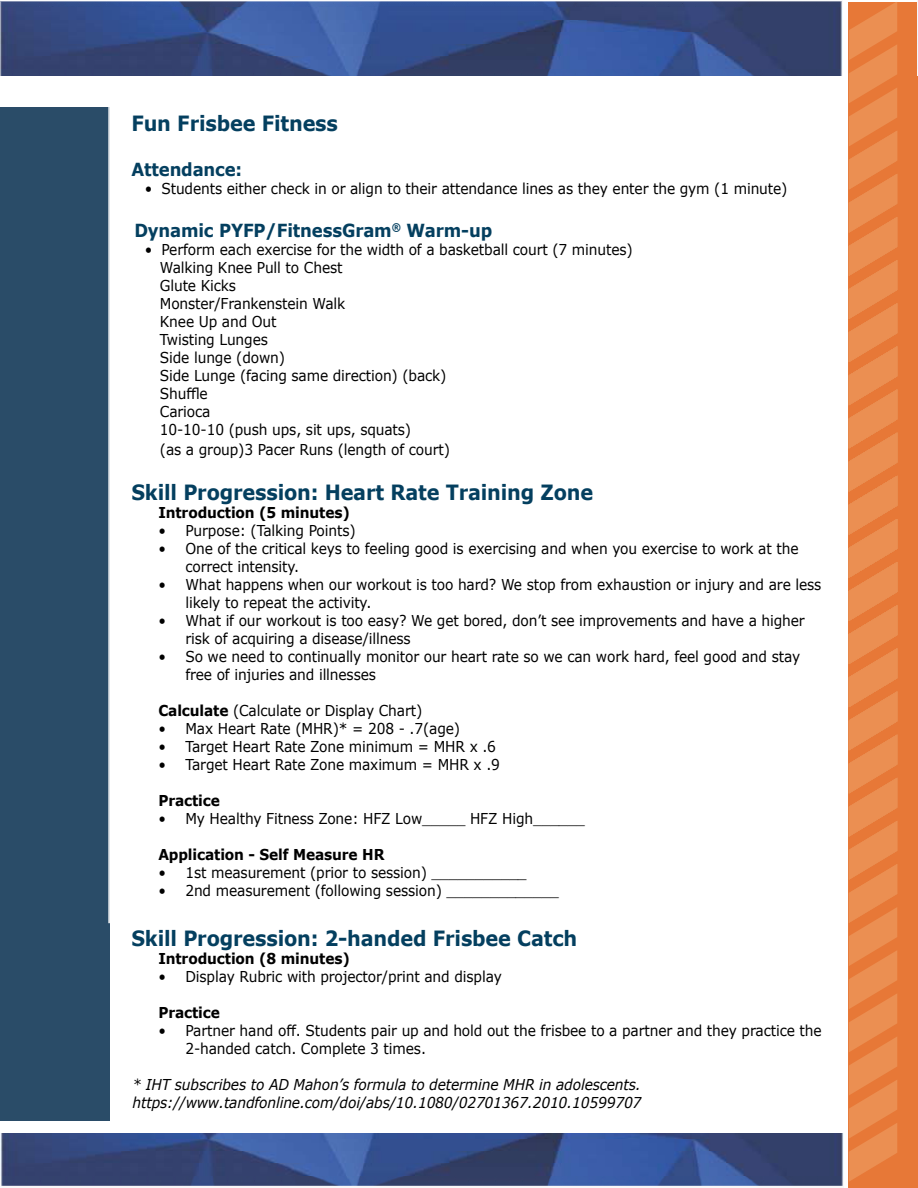
<style>
.page{position:relative;width:918px;height:1188px;background:#fff}
.page>*{position:absolute;margin:0;border:0;box-sizing:border-box;transform-origin:0 0}
.t1{font:700 21px "Verdana";letter-spacing:-.01em;color:#043f5f;scale:.92 1}
.t2{font:700 18px "Verdana";letter-spacing:-.01em;color:#043f5f;scale:.92 1}
.t3{font:15px/18px "Verdana";letter-spacing:-.01em;color:#000;scale:.92 1}
.t4{font:italic 15px/18px "Verdana";letter-spacing:-.01em;color:#000;scale:.92 1}
.t5{font:700 15px "Verdana";letter-spacing:-.01em;color:#000;scale:.92 1}
.s1{font-weight:700}
</style>
<div class="page">
<div style="left:849px;top:2px;width:69px;height:1186px;background:#e77837"></div>
<svg style="left:849px;top:2px;width:48px;height:1179px"></svg>
<div style="left:1px;top:107px;width:109px;height:1013px;background:#2a4c68"></div>
<hr style="left:108px;top:107px;width:2px;height:816px;background:#fdfdfd">
<img style="left:1px;top:1134px;width:842px;height:52px">
<img style="left:0;top:1px;width:843px;height:75px">
<svg style="left:917px;top:2px;width:1px;height:74px"></svg>
<h1 class="t1" style="left:131px;top:108px;width:226px">Fun Frisbee Fitness</h1>
<p class="t2" style="left:131px;top:156px;width:122px">Attendance:</p>
<p class="t3" style="left:145px;top:179px;width:700px">• Students either check in or align to their attendance lines as they enter the gym (1 minute)</p>
<p class="t2" style="left:134px;top:218px;width:390px">Dynamic PYFP/FitnessGram<sup>®</sup> Warm-up</p>
<p class="t3" style="left:160px;top:240px;width:516px;text-indent:-15px">• Perform each exercise for the width of a basketball court (7 minutes)<br>Walking Knee Pull to Chest<br>Glute Kicks<br>Monster/Frankenstein Walk<br>Knee Up and Out<br>Twisting Lunges<br>Side lunge (down)<br>Side Lunge (facing same direction) (back)<br>Shuffle<br>Carioca<br>10-10-10 (push ups, sit ups, squats)</p>
<p class="t3" style="left:160px;top:440px;width:317px">(as a group)3 Pacer Runs (length of court)</p>
<h1 class="t1" style="left:131px;top:477px;width:503px">Skill Progression: Heart Rate Training Zone</h1>
<p class="t5" style="left:158px;top:502px;width:210px">Introduction (5 minutes)</p>
<p class="t3" style="left:158px;top:521px;width:216px">• Purpose: (Talking Points)</p>
<p class="t3" style="left:185px;top:539px;width:668px;text-indent:-27px">• One of the critical keys to feeling good is exercising and when you exercise to work at the correct intensity.</p>
<p class="t3" style="left:185px;top:575px;width:693px;text-indent:-27px">• What happens when our workout is too hard? We stop from exhaustion or injury and are less likely to repeat the activity.</p>
<p class="t3" style="left:185px;top:611px;width:675px;text-indent:-27px">• What if our workout is too easy? We get bored, don’t see improvements and have a higher risk of acquiring a disease/illness</p>
<p class="t3" style="left:185px;top:647px;width:670px;text-indent:-27px">• So we need to continually monitor our heart rate so we can work hard, feel good and stay free of injuries and illnesses</p>
<p class="t3" style="left:158px;top:701px;width:288px"><span class="s1">Calculate</span> (Calculate or Display Chart)</p>
<p class="t3" style="left:158px;top:719px;width:330px">• Max Heart Rate (MHR)* = 208 - .7(age)</p>
<p class="t3" style="left:158px;top:737px;width:369px">• Target Heart Rate Zone minimum = MHR x .6</p>
<p class="t3" style="left:158px;top:755px;width:373px">• Target Heart Rate Zone maximum = MHR x .9</p>
<p class="t5" style="left:158px;top:790px;width:68px">Practice</p>
<p class="t3" style="left:158px;top:809px;width:465px">• My Healthy Fitness Zone: HFZ Low_____ HFZ High______</p>
<p class="t5" style="left:158px;top:844px;width:247px">Application - Self Measure HR</p>
<p class="t3" style="left:158px;top:863px;width:402px">• 1st measurement (prior to session) ___________</p>
<p class="t3" style="left:158px;top:881px;width:437px">• 2nd measurement (following session) _____________</p>
<h1 class="t1" style="left:131px;top:923px;width:486px">Skill Progression: 2-handed Frisbee Catch</h1>
<p class="t5" style="left:158px;top:948px;width:210px">Introduction (8 minutes)</p>
<p class="t3" style="left:158px;top:967px;width:375px">• Display Rubric with projector/print and display</p>
<p class="t5" style="left:158px;top:1002px;width:68px">Practice</p>
<p class="t3" style="left:185px;top:1021px;width:693px;text-indent:-27px">• Partner hand off. Students pair up and hold out the frisbee to a partner and they practice the<br>2-handed catch. Complete 3 times.</p>
<p class="t4" style="left:133px;top:1075px;width:555px">* IHT subscribes to AD Mahon’s formula to determine MHR in adolescents. https://www.tandfonline.com/doi/abs/10.1080/02701367.2010.10599707</p>
</div>
